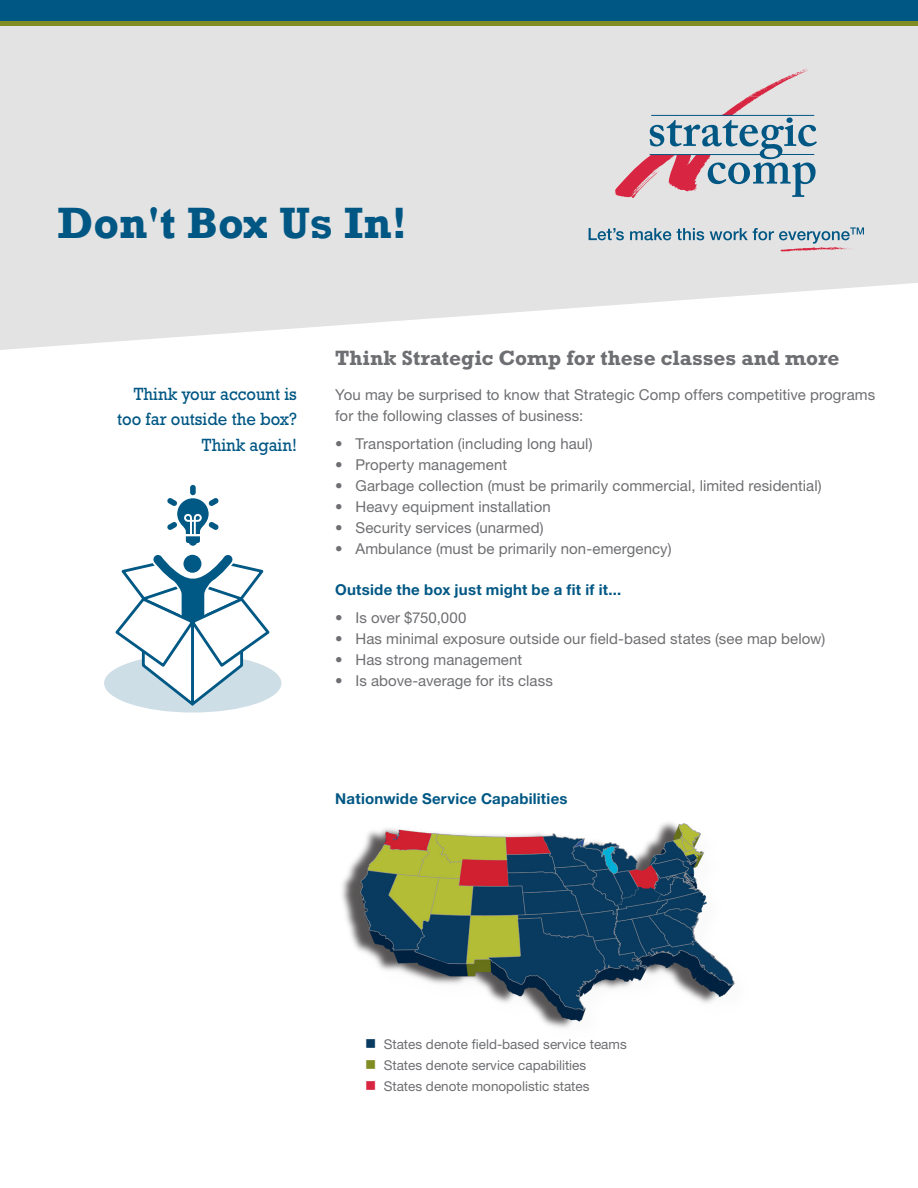
<style>
.page{position:relative;width:918px;height:1188px;background:#fff}
.page>*{position:absolute;margin:0;border:0;box-sizing:border-box;transform-origin:0 0}
.Section_Header_Gray{font:700 45px "Rockwell";color:#015784}
.Section_Header_Gray-2{font:700 21px "Rockwell Std";color:#6e6f72}
.Sidebar_Callout_2{font:18px/25.5px "Rockwell Std";color:#015784;text-align:right;scale:.93 1}
.Body_Copy{font:15px/21px "Helvetica Neue LT Std";letter-spacing:.005em;color:#6e6f72}
.Subhead_B__Blue{font:700 15px "Helvetica Neue LT Std";letter-spacing:.015em;color:#015784}
.Body_Text{font:13.5px "Helvetica Neue LT Std";color:#6e6f72}
.s1{color:#093a5f}
.s2{color:#818c23}
.s3{color:#d82541}
</style>
<div class="page">
<svg style="left:0;top:26px;width:918px;height:324px;background:#e7e6e6"></svg>
<div style="left:0;top:21px;width:918px;height:5px;background:#818c23"></div>
<svg style="left:104px;top:654px;width:177px;height:59px"></svg>
<div style="left:190px;top:485px;width:6px;height:10px;background:#005884;border-radius:3px"></div>
<svg style="left:113px;top:498px;width:159px;height:212px"></svg>
<div style="left:0;top:0;width:918px;height:21px;background:#015784"></div>
<svg style="left:615px;top:68px;width:202px;height:130px;background:#c8c2c9"></svg>
<hr style="left:780px;top:154px;width:34px;height:1px;background:#015784">
<svg style="left:589px;top:228px;width:35px;height:12px"></svg>
<svg style="left:630px;top:228px;width:74px;height:12px"></svg>
<svg style="left:710px;top:227px;width:154px;height:25px;background:#bfc7cf"></svg>
<img style="left:342px;top:822px;width:393px;height:206px">
<h1 class="Section_Header_Gray" style="left:57px;top:196px;width:351px">Don't Box Us In!</h1>
<p class="Sidebar_Callout_2" style="left:117px;top:381px;width:195px">Think your account is too far outside the box?<br>Think again!</p>
<h1 class="Section_Header_Gray-2" style="left:335px;top:346px;width:506px">Think Strategic Comp for these classes and more</h1>
<p class="Body_Copy" style="left:335px;top:384px;width:542px">You may be surprised to know that Strategic Comp offers competitive programs for the following classes of business:</p>
<p class="Body_Copy" style="left:335px;top:433px;width:259px">• Transportation (including long haul)</p>
<p class="Body_Copy" style="left:335px;top:454px;width:173px">• Property management</p>
<p class="Body_Copy" style="left:335px;top:475px;width:488px">• Garbage collection (must be primarily commercial, limited residential)</p>
<p class="Body_Copy" style="left:335px;top:496px;width:217px">• Heavy equipment installation</p>
<p class="Body_Copy" style="left:335px;top:517px;width:210px">• Security services (unarmed)</p>
<p class="Body_Copy" style="left:335px;top:538px;width:338px">• Ambulance (must be primarily non-emergency)</p>
<h2 class="Subhead_B__Blue" style="left:335px;top:580px;width:288px">Outside the box just might be a fit if it...</h2>
<p class="Body_Copy" style="left:335px;top:607px;width:133px">• Is over $750,000</p>
<p class="Body_Copy" style="left:335px;top:628px;width:492px">• Has minimal exposure outside our field-based states (see map below)</p>
<p class="Body_Copy" style="left:335px;top:649px;width:188px">• Has strong management</p>
<p class="Body_Copy" style="left:335px;top:670px;width:219px">• Is above-average for its class</p>
<h2 class="Subhead_B__Blue" style="left:335px;top:789px;width:234px">Nationwide Service Capabilities</h2>
<p class="Body_Text" style="left:365px;top:1037px;width:263px"><span class="s1">■</span> States denote field-based service teams</p>
<p class="Body_Text" style="left:365px;top:1058px;width:223px"><span class="s2">■</span> States denote service capabilities</p>
<p class="Body_Text" style="left:365px;top:1079px;width:226px"><span class="s3">■</span> States denote monopolistic states</p>
</div>
